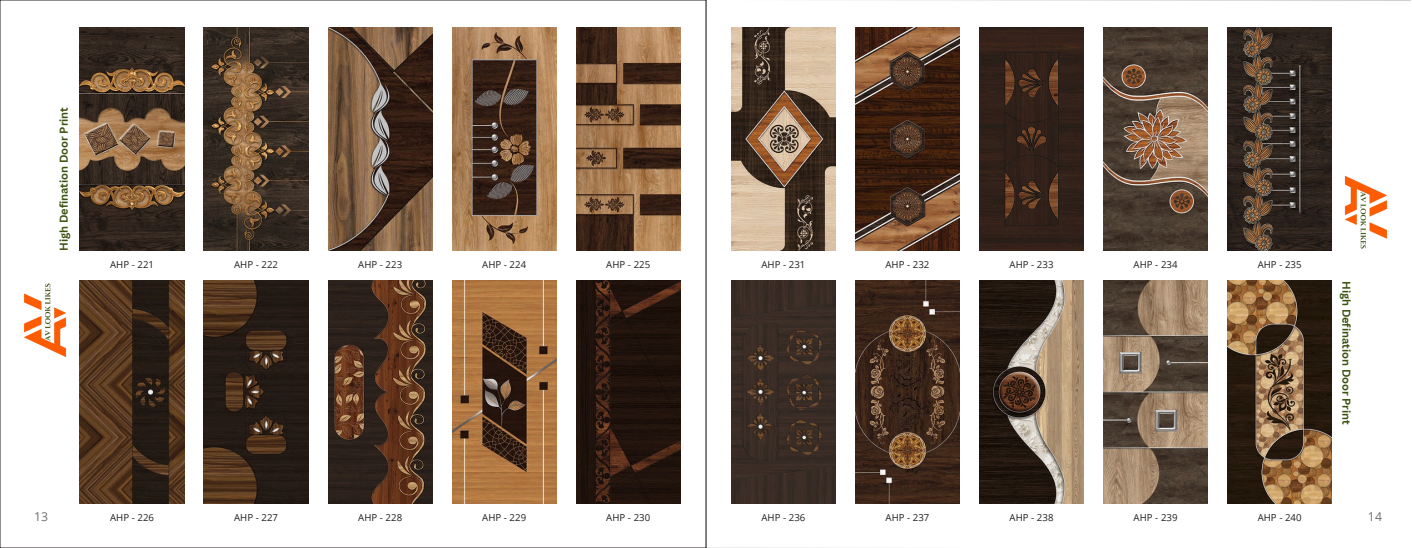
<style>
.page{position:relative;width:1412px;height:548px;background:#fff}
.page>*{position:absolute;margin:0;border:0;box-sizing:border-box;transform-origin:0 0}
.t1{font:12.25px "Open Sans";color:#6d6e70}
.t2{font:700 11.03px "Canva Sans";color:#3c5310}
.t3{font:9.62px "Open Sans";letter-spacing:.005em;color:#231f20}
</style>
<div class="page">
<svg style="left:706px;top:0;width:705px;height:548px"></svg>
<img style="left:1103px;top:281px;width:104px;height:223px">
<img style="left:1227px;top:281px;width:104px;height:223px">
<img style="left:979px;top:281px;width:104px;height:223px">
<img style="left:855px;top:281px;width:104px;height:223px">
<img style="left:1227px;top:28px;width:104px;height:223px">
<img style="left:1103px;top:28px;width:104px;height:223px">
<img style="left:731px;top:28px;width:104px;height:223px">
<img style="left:855px;top:28px;width:104px;height:223px">
<img style="left:979px;top:28px;width:104px;height:223px">
<img style="left:731px;top:281px;width:104px;height:223px">
<img style="left:576px;top:28px;width:104px;height:223px">
<img style="left:452px;top:28px;width:104px;height:223px">
<img style="left:328px;top:28px;width:104px;height:223px">
<img style="left:204px;top:28px;width:104px;height:223px">
<img style="left:80px;top:28px;width:104px;height:223px">
<img style="left:452px;top:281px;width:104px;height:223px">
<img style="left:328px;top:281px;width:104px;height:223px">
<img style="left:576px;top:281px;width:104px;height:223px">
<img style="left:204px;top:281px;width:104px;height:223px">
<img style="left:80px;top:281px;width:104px;height:223px">
<img style="left:23px;top:280px;width:61px;height:83px">
<img style="left:1327px;top:170px;width:77px;height:89px">
<p class="t2" style="left:56px;top:251px;width:145px;rotate:-90deg">High Defination Door Print</p>
<p class="t3" style="left:110px;top:258px;width:45px">AHP - 221</p>
<p class="t3" style="left:234px;top:258px;width:45px">AHP - 222</p>
<p class="t3" style="left:358px;top:258px;width:45px">AHP - 223</p>
<p class="t3" style="left:482px;top:258px;width:45px">AHP - 224</p>
<p class="t3" style="left:606px;top:258px;width:45px">AHP - 225</p>
<p class="t3" style="left:761px;top:258px;width:45px">AHP - 231</p>
<p class="t3" style="left:885px;top:258px;width:45px">AHP - 232</p>
<p class="t3" style="left:1009px;top:258px;width:45px">AHP - 233</p>
<p class="t3" style="left:1133px;top:258px;width:45px">AHP - 234</p>
<p class="t3" style="left:1257px;top:258px;width:45px">AHP - 235</p>
<p class="t2" style="left:1354px;top:281px;width:145px;rotate:90deg">High Defination Door Print</p>
<p class="t1" style="left:34px;top:508px;width:16px">13</p>
<p class="t1" style="left:1368px;top:508px;width:16px">14</p>
<p class="t3" style="left:606px;top:511px;width:45px">AHP - 230</p>
<p class="t3" style="left:761px;top:511px;width:45px">AHP - 236</p>
<p class="t3" style="left:1257px;top:511px;width:45px">AHP - 240</p>
<p class="t3" style="left:110px;top:511px;width:45px">AHP - 226</p>
<p class="t3" style="left:234px;top:511px;width:45px">AHP - 227</p>
<p class="t3" style="left:358px;top:511px;width:45px">AHP - 228</p>
<p class="t3" style="left:482px;top:511px;width:45px">AHP - 229</p>
<p class="t3" style="left:885px;top:511px;width:45px">AHP - 237</p>
<p class="t3" style="left:1009px;top:511px;width:45px">AHP - 238</p>
<p class="t3" style="left:1133px;top:511px;width:45px">AHP - 239</p>
</div>
